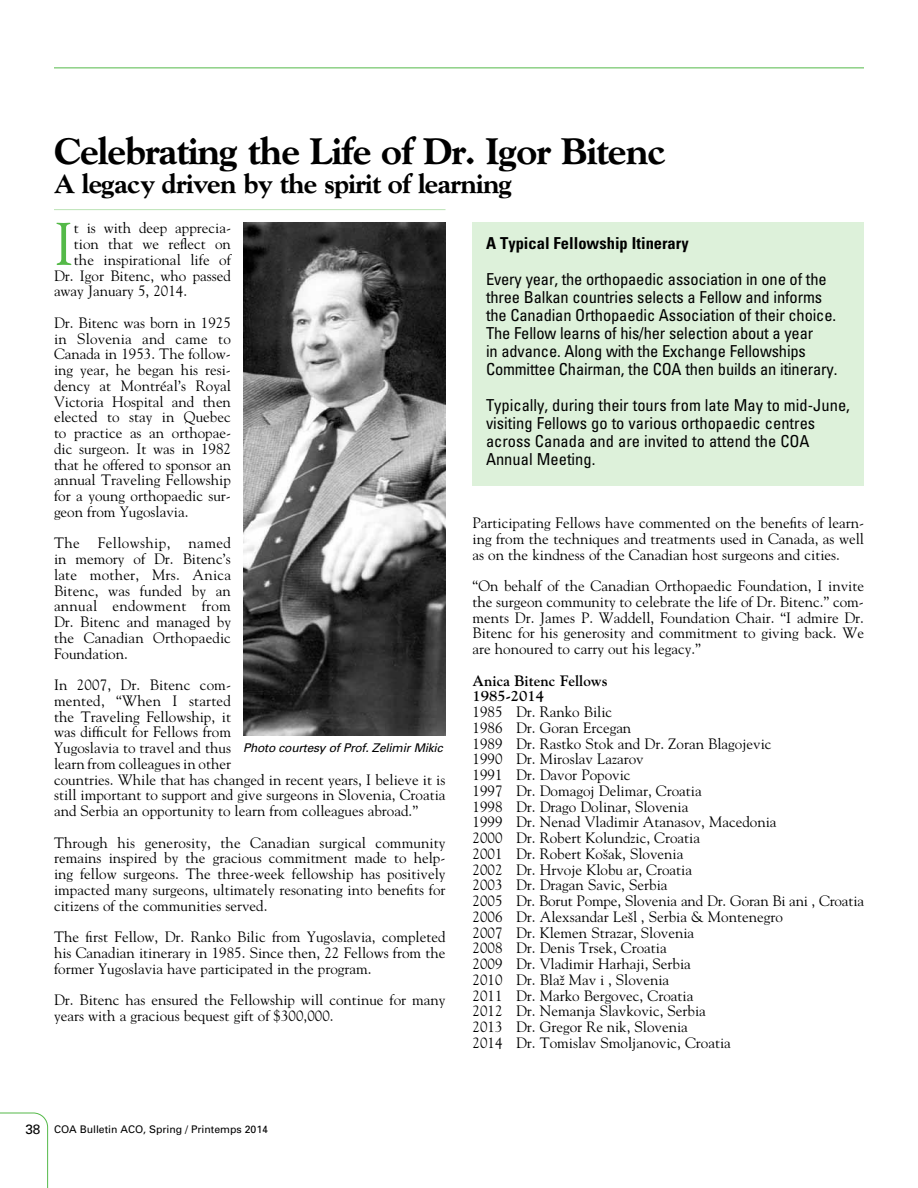
<style>
.page{position:relative;width:918px;height:1188px;background:#fff}
.page>*{position:absolute;margin:0;border:0;box-sizing:border-box;transform-origin:0 0}
.t1{font:59.7px "Goudy";color:#54b948}
.t2{font:800 37.5px "Goudy";letter-spacing:-.025em;color:#000}
.t3{font:800 27px "Goudy";letter-spacing:-.025em;color:#000}
.t4{font:condensed 16.5px/18px "Univers";letter-spacing:-.01em;color:#000}
.t5{font:700 condensed 16.5px "Univers";color:#000}
.t6{font:15px/15.8px "Goudy";color:#000;text-align:justify}
.t7{font:700 15px/15.8px "Goudy";color:#000}
.t8{font:italic 12px "Univers";letter-spacing:-.02em;color:#000}
.t9{font:10.5px "Univers";color:#000}
.s1{font-size:13.5px}
</style>
<div class="page">
<hr style="left:54px;top:68px;width:810px;height:1px;background:#54b948">
<svg style="left:0;top:1112px;width:48px;height:76px"></svg>
<hr style="left:54px;top:209px;width:392px;height:1px;background:#bbe3b6">
<img style="left:243px;top:223px;width:203px;height:513px">
<div style="left:472px;top:223px;width:392px;height:263px;background:#ddf1da"></div>
<h2 class="t2" style="left:54px;top:130px;width:614px">Celebrating the Life of Dr. Igor Bitenc</h2>
<h3 class="t3" style="left:54px;top:168px;width:460px">A legacy driven by the spirit of learning</h3>
<p class="t5" style="left:486px;top:233px;width:204px">A Typical Fellowship Itinerary</p>
<p class="t4" style="left:486px;top:270px;width:353px">Every year, the orthopaedic association in one of the three Balkan countries selects a Fellow and informs the Canadian Orthopaedic Association of their choice.<br>The Fellow learns of his/her selection about a year<br>in advance. Along with the Exchange Fellowships Committee Chairman, the COA then builds an itinerary.</p>
<p class="t4" style="left:486px;top:396px;width:365px">Typically, during their tours from late May to mid-June, visiting Fellows go to various orthopaedic centres across Canada and are invited to attend the COA Annual Meeting.</p>
<h1 class="t1" style="left:54px;top:207px;width:21px">I</h1>
<p class="t6" style="left:74px;top:220px;width:159px">t is with deep apprecia-</p>
<p class="t6" style="left:74px;top:236px;width:159px">tion that we reflect on</p>
<p class="t6" style="left:74px;top:251px;width:159px">the inspirational life of</p>
<p class="t6" style="left:54px;top:267px;width:179px">Dr. Igor Bitenc, who passed</p>
<p class="t6" style="left:54px;top:283px;width:133px">away January 5, 2014.</p>
<p class="t6" style="left:54px;top:314px;width:179px">Dr. Bitenc was born in 1925 in Slovenia and came to Canada in 1953. The follow&shy;ing year, he began his resi&shy;dency at Montréal’s Royal Victoria Hospital and then elected to stay in Quebec to practice as an orthopae&shy;dic surgeon. It was in 1982 that he offered to sponsor an annual Traveling Fellowship for a young orthopaedic sur&shy;geon from Yugoslavia.</p>
<p class="t6" style="left:54px;top:535px;width:179px">The Fellowship, named in memory of Dr. Bitenc’s late mother, Mrs. Anica Bitenc, was funded by an annual endowment from Dr. Bitenc and managed by the Canadian Orthopaedic Foundation.</p>
<p class="t6" style="left:54px;top:677px;width:393px;text-align:left">In 2007, Dr. Bitenc com-<br>mented, “When I started<br>the Traveling Fellowship, it<br>was difficult for Fellows from<br>Yugoslavia to travel and thus<br>learn from colleagues in other<br>countries. While that has changed in recent years, I believe it is still important to support and give surgeons in Slovenia, Croatia and Serbia an opportunity to learn from colleagues abroad.”</p>
<p class="t6" style="left:54px;top:834px;width:393px">Through his generosity, the Canadian surgical community remains inspired by the gracious commitment made to help&shy;ing fellow surgeons. The three-week fellowship has positively impacted many surgeons, ultimately resonating into benefits for citizens of the communities served.</p>
<p class="t6" style="left:54px;top:929px;width:393px">The first Fellow, Dr. Ranko Bilic from Yugoslavia, completed his Canadian itinerary in 1985. Since then, 22 Fellows from the former Yugoslavia have participated in the program.</p>
<p class="t6" style="left:54px;top:992px;width:393px">Dr. Bitenc has ensured the Fellowship will continue for many years with a gracious bequest gift of $300,000.</p>
<p class="t6" style="left:473px;top:515px;width:393px">Participating Fellows have commented on the benefits of learn&shy;ing from the techniques and treatments used in Canada, as well as on the kindness of the Canadian host surgeons and cities.</p>
<p class="t6" style="left:473px;top:578px;width:393px;text-align:left">“On behalf of the Canadian Orthopaedic Foundation, I invite the surgeon community to celebrate the life of Dr. Bitenc.” com&shy;ments Dr. James P. Waddell, Foundation Chair. “I admire Dr.<br>Bitenc for his generosity and commitment to giving back. We are honoured to carry out his legacy.”</p>
<p class="t7" style="left:473px;top:672px;width:137px">Anica Bitenc Fellows<br>1985-2014</p>
<p class="t6" style="left:473px;top:704px;width:393px;text-align:left">1985 Dr. Ranko Bilic<br>1986 Dr. Goran Ercegan<br>1989 Dr. Rastko Stok and Dr. Zoran Blagojevic<br>1990 Dr. Miroslav Lazarov<br>1991 Dr. Davor Popovic<br>1997 Dr. Domagoj Delimar, Croatia<br>1998 Dr. Drago Dolinar, Slovenia<br>1999 Dr. Nenad Vladimir Atanasov, Macedonia<br>2000 Dr. Robert Kolundzic, Croatia<br>2001 Dr. Robert Košak, Slovenia<br>2002 Dr. Hrvoje Klobučar, Croatia<br>2003 Dr. Dragan Savic, Serbia<br>2005 Dr. Borut Pompe, Slovenia and Dr. Goran Bi ani , Croatia 2006 Dr. Alexsandar Lešlč, Serbia &amp; Montenegro<br>2007 Dr. Klemen Strazar, Slovenia<br>2008 Dr. Denis Trsek, Croatia<br>2009 Dr. Vladimir Harhaji, Serbia<br>2010 Dr. Blaž Mavčič, Slovenia<br>2011 Dr. Marko Bergovec, Croatia<br>2012 Dr. Nemanja Slavkovic, Serbia<br>2013 Dr. Gregor Rečnik, Slovenia<br>2014 Dr. Tomislav Smoljanovic, Croatia</p>
<p class="t8" style="left:243px;top:740px;width:201px">Photo courtesy of Prof. Zelimir Mikic</p>
<p class="t9" style="left:25px;top:1123px;width:244px"><span class="s1">38</span> COA Bulletin ACO, Spring / Printemps 2014</p>
</div>
